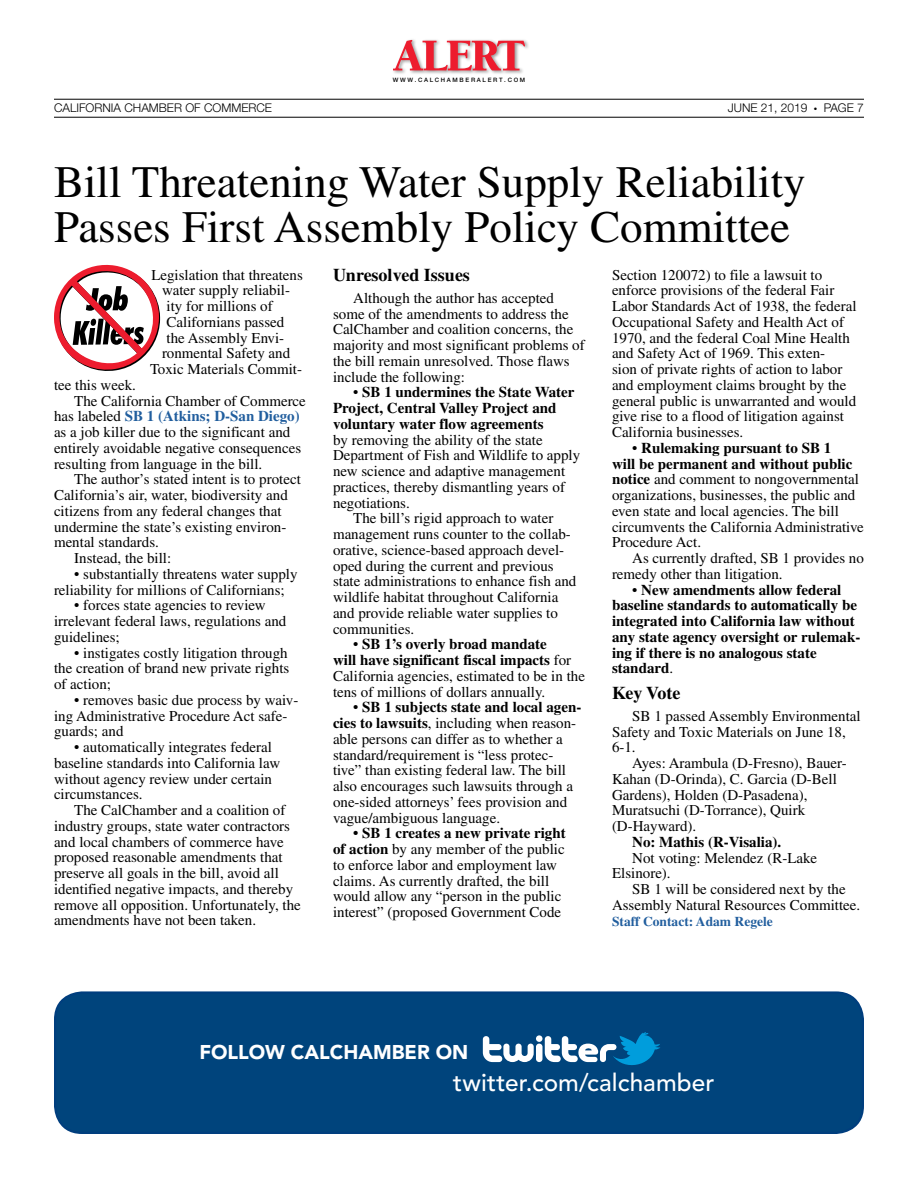
<style>
.page{position:relative;width:918px;height:1188px;background:#fff}
.page>*{position:absolute;margin:0;border:0;box-sizing:border-box;transform-origin:0 0}
._30_30_head{font:45px/45px "Times";color:#000}
.t1{font:500 24.3px "Avenir LT Std";letter-spacing:.005em;color:#fff}
.t2{font:900 19.8px "Avenir LT Std";color:#fff}
.subhead{font:700 18px "Times";color:#000}
.Body{font:15px/15.8px "Times";color:#000}
.Body-2{font:700 15px/15.8px "Times";color:#000}
.Body-First{font:15px "Times";color:#000}
.Staff_Contact{font:700 13.5px "Times";color:#215e9e}
.t3{font:300 12px "Helvetica Neue LT Std";color:#000}
.t4{font:500 6px "Helvetica Neue LT Std";letter-spacing:.28em;color:#000}
.s1{font-weight:700;color:#215e9e}
.s2{font-weight:700}
.s3{font-weight:400}
</style>
<div class="page">
<hr style="left:54px;top:99px;width:810px;height:1px;background:#000">
<hr style="left:54px;top:117px;width:810px;height:1px;background:#000">
<div style="left:392px;top:38px;width:137px;height:37px;background:#000;opacity:.4"></div>
<svg style="left:393px;top:40px;width:133px;height:30px"></svg>
<svg style="left:54px;top:265px;width:106px;height:106px"></svg>
<div style="left:55px;top:993px;width:808px;height:140px;background:#00447c;border-radius:27px"></div>
<div style="left:54px;top:991px;width:810px;height:143px;border:2px solid #003e7e;border-radius:27px"></div>
<svg style="left:483px;top:1032px;width:177px;height:33px"></svg>
<p class="t4" style="left:393px;top:77px;width:134px">WWW.CALCHAMBERALERT.COM</p>
<p class="t3" style="left:54px;top:101px;width:220px">CALIFORNIA CHAMBER OF COMMERCE</p>
<p class="t3" style="left:728px;top:101px;width:81px">JUNE 21, 2019</p>
<p class="t3" style="left:814px;top:101px;width:51px">● PAGE 7</p>
<p class="_30_30_head" style="left:54px;top:159px;width:753px">Bill Threatening Water Supply Reliability<br>Passes First Assembly Policy Committee</p>
<p class="Body-First" style="left:152px;top:266px;width:153px">Legislation that threatens</p>
<p class="Body-First" style="left:162px;top:282px;width:130px">water supply reliabil-</p>
<p class="Body-First" style="left:166px;top:298px;width:108px">ity for millions of</p>
<p class="Body-First" style="left:166px;top:313px;width:119px">Californians passed</p>
<p class="Body-First" style="left:166px;top:329px;width:119px">the Assembly Envi-</p>
<p class="Body-First" style="left:162px;top:345px;width:130px">ronmental Safety and</p>
<p class="Body-First" style="left:150px;top:361px;width:154px">Toxic Materials Commit-</p>
<p class="Body-First" style="left:54px;top:376px;width:84px">tee this week.</p>
<p class="Body" style="left:54px;top:393px;width:253px;text-indent:20px">The California Chamber of Commerce has labeled <span class="s1">SB 1 (Atkins; D-San Diego) </span>as a job killer due to the significant and entirely avoidable negative consequences resulting from language in the bill.</p>
<p class="Body" style="left:54px;top:471px;width:248px;text-indent:20px">The author’s stated intent is to protect California’s air, water, biodiversity and citizens from any federal changes that undermine the state’s existing environ&shy;mental standards.</p>
<p class="Body" style="left:74px;top:550px;width:99px">Instead, the bill:</p>
<p class="Body" style="left:54px;top:566px;width:245px;text-indent:20px">• substantially threatens water supply reliability for millions of Californians;</p>
<p class="Body" style="left:54px;top:597px;width:234px;text-indent:20px">• forces state agencies to review irrelevant federal laws, regulations and guidelines;</p>
<p class="Body" style="left:54px;top:645px;width:237px;text-align:justify;text-indent:20px">• instigates costly litigation through the creation of brand new private rights of action;</p>
<p class="Body" style="left:54px;top:692px;width:246px;text-indent:20px">• removes basic due process by waiv&shy;ing Administrative Procedure Act safe&shy;guards; and</p>
<p class="Body" style="left:54px;top:739px;width:228px;text-indent:20px">• automatically integrates federal baseline standards into California law without agency review under certain circumstances.</p>
<p class="Body" style="left:54px;top:802px;width:248px;text-indent:20px">The CalChamber and a coalition of industry groups, state water contractors and local chambers of commerce have proposed reasonable amendments that preserve all goals in the bill, avoid all identified negative impacts, and thereby remove all opposition. Unfortunately, the amendments have not been taken.</p>
<p class="subhead" style="left:333px;top:264px;width:138px">Unresolved Issues</p>
<p class="Body" style="left:333px;top:290px;width:253px;text-indent:20px">Although the author has accepted some of the amendments to address the CalChamber and coalition concerns, the majority and most significant problems of the bill remain unresolved. Those flaws include the following:</p>
<p class="Body" style="left:333px;top:384px;width:249px;text-indent:20px">• <span class="s2">SB 1 undermines the State Water Project, Central Valley Project and voluntary water flow agreements<br></span>by removing the ability of the state Department of Fish and Wildlife to apply new science and adaptive management practices, thereby dismantling years of negotiations.</p>
<p class="Body" style="left:333px;top:510px;width:245px;text-indent:20px">The bill’s rigid approach to water management runs counter to the collab&shy;orative, science-based approach devel&shy;oped during the current and previous state administrations to enhance fish and wildlife habitat throughout California and provide reliable water supplies to communities.</p>
<p class="Body" style="left:333px;top:636px;width:254px;text-indent:20px">• <span class="s2">SB 1’s overly broad mandate<br>will have significant fiscal impacts</span> for California agencies, estimated to be in the tens of millions of dollars annually.</p>
<p class="Body" style="left:333px;top:699px;width:250px;text-indent:20px">• <span class="s2">SB 1 subjects state and local agen&shy;cies to lawsuits</span>, including when reason&shy;able persons can differ as to whether a standard/requirement is “less protec&shy;tive” than existing federal law. The bill also encourages such lawsuits through a one-sided attorneys’ fees provision and vague/ambiguous language.</p>
<p class="Body" style="left:333px;top:825px;width:234px;text-indent:20px"><span class="s2">• SB 1 creates a new private right of action</span> by any member of the public to enforce labor and employment law claims. As currently drafted, the bill would allow any “person in the public interest” (proposed Government Code</p>
<p class="Body" style="left:612px;top:267px;width:246px">Section 120072) to file a lawsuit to enforce provisions of the federal Fair Labor Standards Act of 1938, the federal Occupational Safety and Health Act of 1970, and the federal Coal Mine Health and Safety Act of 1969. This exten-<br>sion of private rights of action to labor and employment claims brought by the general public is unwarranted and would give rise to a flood of litigation against California businesses.</p>
<p class="Body" style="left:612px;top:440px;width:253px;text-indent:20px">• <span class="s2">Rulemaking pursuant to SB 1<br>will be permanent and without public notice</span> and comment to nongovernmental organizations, businesses, the public and even state and local agencies. The bill circumvents the California Administrative Procedure Act.</p>
<p class="Body" style="left:612px;top:550px;width:253px;text-indent:20px">As currently drafted, SB 1 provides no remedy other than litigation.</p>
<p class="Body-2" style="left:612px;top:581px;width:250px;text-indent:20px"><span class="s3">•</span> New amendments allow federal baseline standards to automatically be integrated into California law without any state agency oversight or rulemak&shy;ing if there is no analogous state standard<span class="s3">.</span></p>
<p class="subhead" style="left:612px;top:682px;width:70px">Key Vote</p>
<p class="Body" style="left:612px;top:708px;width:250px;text-indent:20px">SB 1 passed Assembly Environmental<br>Safety and Toxic Materials on June 18,<br>6-1.</p>
<p class="Body" style="left:612px;top:755px;width:236px;text-indent:20px">Ayes: Arambula (D-Fresno), Bauer-<br>Kahan (D-Orinda), C. Garcia (D-Bell<br>Gardens), Holden (D-Pasadena),<br>Muratsuchi (D-Torrance), Quirk (D-Hayward).</p>
<p class="Body-2" style="left:632px;top:834px;width:151px">No: Mathis (R-Visalia).</p>
<p class="Body" style="left:612px;top:850px;width:207px;text-indent:20px">Not voting: Melendez (R-Lake<br>Elsinore).</p>
<p class="Body" style="left:612px;top:881px;width:250px;text-align:center">SB 1 will be considered next by the<br>Assembly Natural Resources Committee.</p>
<p class="Staff_Contact" style="left:612px;top:913px;width:162px">Staff Contact: Adam Regele</p>
<p class="t2" style="left:199px;top:1040px;width:270px">FOLLOW CALCHAMBER ON</p>
<p class="t1" style="left:453px;top:1068px;width:263px">twitter.com/calchamber</p>
</div>
